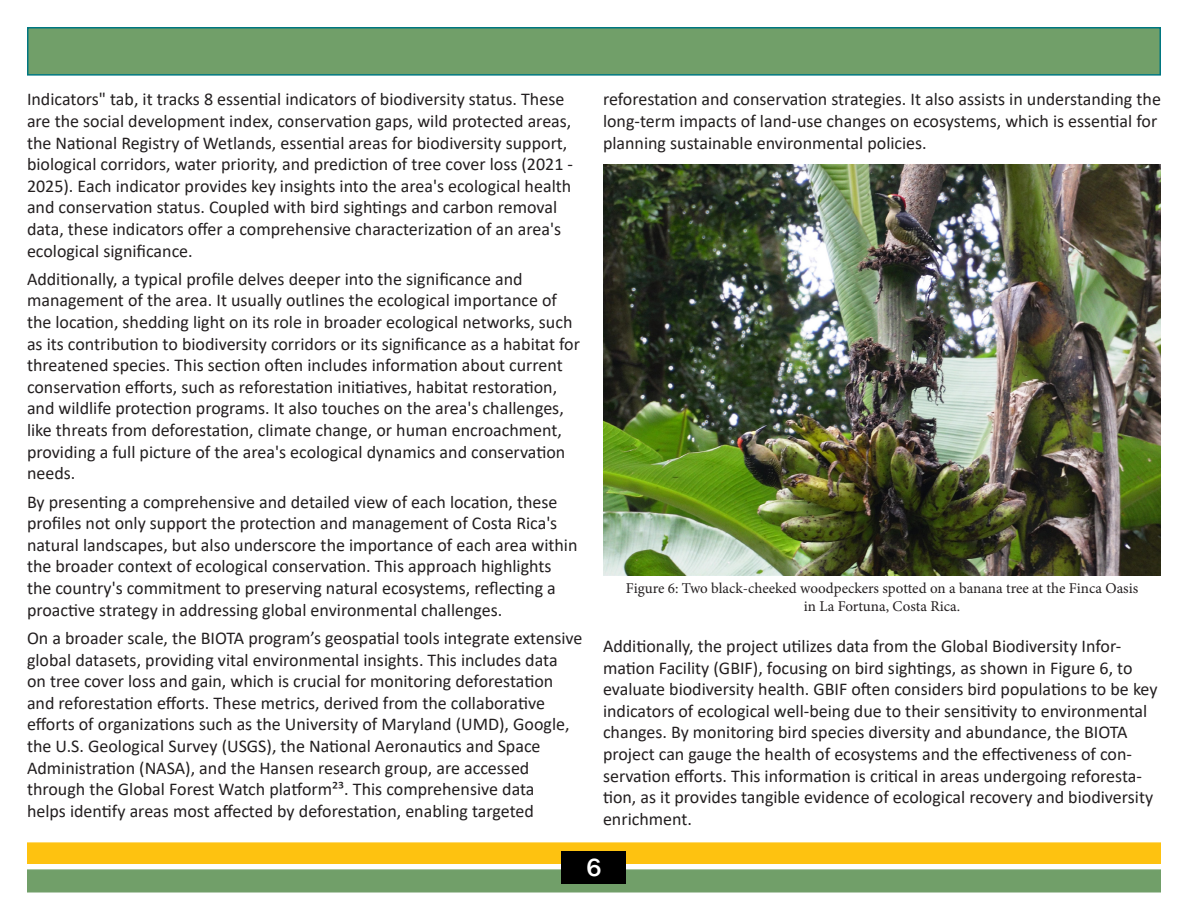
<style>
.page{position:relative;width:1188px;height:918px;background:#fff}
.page>*{position:absolute;margin:0;border:0;box-sizing:border-box;transform-origin:0 0}
.t1{font:500 25.5px "Franklin Gothic";color:#fff}
.t2{font:18px/21.6px "Calibri";color:#231f20}
.t3{font:15px/18px "Minion Pro";color:#231f20;text-align:center}
</style>
<div class="page">
<div style="left:27px;top:869px;width:1134px;height:23px;background:#719f69;border:2px solid #719f69"></div>
<div style="left:27px;top:27px;width:1134px;height:49px;background:#719f69;border:2px solid #007781"></div>
<div style="left:27px;top:842px;width:1134px;height:22px;background:#fec210;border:2px solid #fec210"></div>
<div style="left:562px;top:851px;width:64px;height:33px;background:#000"></div>
<img style="left:603px;top:164px;width:558px;height:412px">
<p class="t2" style="left:27px;top:88px;width:548px">Indicators" tab, it tracks 8 essential indicators of biodiversity status. These are the social development index, conservation gaps, wild protected areas, the National Registry of Wetlands, essential areas for biodiversity support, biological corridors, water priority, and prediction of tree cover loss (2021 - 2025). Each indicator provides key insights into the area's ecological health and conservation status. Coupled with bird sightings and carbon removal data, these indicators offer a comprehensive characterization of an area's ecological significance.</p>
<p class="t2" style="left:27px;top:268px;width:555px">Additionally, a typical profile delves deeper into the significance and management of the area. It usually outlines the ecological importance of the location, shedding light on its role in broader ecological networks, such as its contribution to biodiversity corridors or its significance as a habitat for threatened species. This section often includes information about current conservation efforts, such as reforestation initiatives, habitat restoration, and wildlife protection programs. It also touches on the area's challenges, like threats from deforestation, climate change, or human encroachment, providing a full picture of the area's ecological dynamics and conservation needs.</p>
<p class="t2" style="left:27px;top:490px;width:552px">By presenting a comprehensive and detailed view of each location, these profiles not only support the protection and management of Costa Rica's natural landscapes, but also underscore the importance of each area within the broader context of ecological conservation. This approach highlights the country's commitment to preserving natural ecosystems, reflecting a proactive strategy in addressing global environmental challenges.</p>
<p class="t2" style="left:27px;top:627px;width:557px">On a broader scale, the BIOTA program’s geospatial tools integrate extensive global datasets, providing vital environmental insights. This includes data<br>on tree cover loss and gain, which is crucial for monitoring deforestation and reforestation efforts. These metrics, derived from the collaborative efforts of organizations such as the University of Maryland (UMD), Google, the U.S. Geological Survey (USGS), the National Aeronautics and Space Administration (NASA), and the Hansen research group, are accessed through the Global Forest Watch platform²³. This comprehensive data<br>helps identify areas most affected by deforestation, enabling targeted</p>
<p class="t2" style="left:603px;top:88px;width:559px">reforestation and conservation strategies. It also assists in understanding the long-term impacts of land-use changes on ecosystems, which is essential for planning sustainable environmental policies.</p>
<p class="t3" style="left:626px;top:579px;width:514px">Figure 6: Two black-cheeked woodpeckers spotted on a banana tree at the Finca Oasis in La Fortuna, Costa Rica.</p>
<p class="t2" style="left:603px;top:635px;width:556px">Additionally, the project utilizes data from the Global Biodiversity Infor&shy;mation Facility (GBIF), focusing on bird sightings, as shown in Figure 6, to evaluate biodiversity health. GBIF often considers bird populations to be key indicators of ecological well-being due to their sensitivity to environmental changes. By monitoring bird species diversity and abundance, the BIOTA project can gauge the health of ecosystems and the effectiveness of con&shy;servation efforts. This information is critical in areas undergoing reforesta&shy;tion, as it provides tangible evidence of ecological recovery and biodiversity enrichment.</p>
<p class="t1" style="left:587px;top:852px;width:16px">6</p>
</div>
